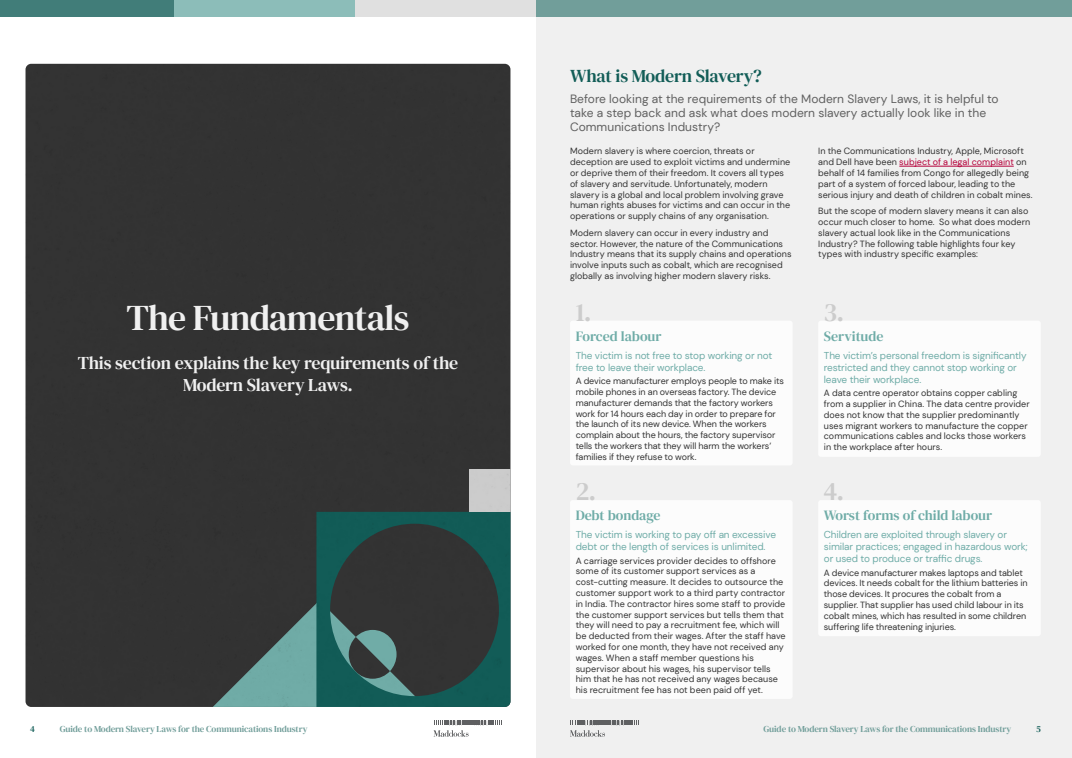
<style>
.page{position:relative;width:1072px;height:758px;background:#fff}
.page>*{position:absolute;margin:0;border:0;box-sizing:border-box;transform-origin:0 0}
.HEADING_-_CHAPTER_TE{font:36px "DM Serif Text";letter-spacing:-.02em;color:#f0f0f0}
.HEADING_-_SECTION_01{font:26px "DM Serif Text";color:#ccc}
.INTRO_-_CHAPTER_-_WH{font:18px/22px "DM Serif Text";letter-spacing:-.01em;color:#f0f0f0;text-align:center}
.INTRO_-_CHAPTER_-_GR{font:18px "DM Serif Text";letter-spacing:-.01em;color:#125d57}
.HEADING_-_02_TEAL{font:14px "DM Serif Text";color:#6faca7}
.INTRO_-_SMALL_-_DARK{font:12px/14.4px "DM Sans";color:#606060}
.HEADING_-_SECTION_02{font:10px/12px "DM Sans";letter-spacing:-.01em;color:#6faca7}
.BODY_-_CHARCOAL{font:9px/10.8px "DM Sans";color:#333}
.t1{font:9px "DM Serif Text";letter-spacing:-.01em;color:#719e9a}
.t2{font:9px "DM Serif Text";color:#125d57}
.s1{color:#b5003a}
</style>
<div class="page">
<div style="left:536px;top:17px;width:536px;height:741px;background:#f0f0f0"></div>
<div style="left:0;top:0;width:174px;height:17px;background:#417d79"></div>
<div style="left:536px;top:0;width:536px;height:17px;background:#719e9a"></div>
<div style="left:174px;top:0;width:181px;height:17px;background:#8cbdb9"></div>
<div style="left:355px;top:0;width:181px;height:17px;background:#e0e0e0"></div>
<img style="left:26px;top:64px;width:484px;height:643px">
<svg style="left:570px;top:720px;width:69px;height:16px"></svg>
<svg style="left:433px;top:720px;width:69px;height:16px"></svg>
<div style="left:570px;top:321px;width:222px;height:144px;background:#fcfcfc;border-radius:3px"></div>
<div style="left:818px;top:321px;width:222px;height:136px;background:#fcfcfc;border-radius:3px"></div>
<div style="left:818px;top:500px;width:222px;height:136px;background:#fcfcfc;border-radius:3px"></div>
<div style="left:570px;top:500px;width:222px;height:199px;background:#fcfcfc;border-radius:3px"></div>
<hr style="left:899px;top:166px;width:114px;height:1px;background:#b5003a">
<p class="INTRO_-_CHAPTER_-_GR" style="left:570px;top:66px;width:193px">What is Modern Slavery?</p>
<p class="INTRO_-_SMALL_-_DARK" style="left:570px;top:91px;width:430px">Before looking at the requirements of the Modern Slavery Laws, it is helpful to take a step back and ask what does modern slavery actually look like in the<br>Communications Industry?</p>
<p class="HEADING_-_CHAPTER_TE" style="left:126px;top:297px;width:284px">The Fundamentals</p>
<p class="INTRO_-_CHAPTER_-_WH" style="left:78px;top:352px;width:382px">This section explains the key requirements of the<br>Modern Slavery Laws.</p>
<p class="BODY_-_CHARCOAL" style="left:570px;top:146px;width:222px">Modern slavery is where coercion, threats or deception are used to exploit victims and undermine or deprive them of their freedom. It covers all types of slavery and servitude. Unfortunately, modern slavery is a global and local problem involving grave human rights abuses for victims and can occur in the operations or supply chains of any organisation.</p>
<p class="BODY_-_CHARCOAL" style="left:570px;top:227px;width:223px">Modern slavery can occur in every industry and sector. However, the nature of the Communications Industry means that its supply chains and operations involve inputs such as cobalt, which are recognised globally as involving higher modern slavery risks.</p>
<p class="BODY_-_CHARCOAL" style="left:818px;top:146px;width:216px">In the Communications Industry, Apple, Microsoft and Dell have been <span class="s1">subject of a legal complaint</span> on behalf of 14 families from Congo for allegedly being part of a system of forced labour, leading to the serious injury and death of children in cobalt mines.</p>
<p class="BODY_-_CHARCOAL" style="left:818px;top:205px;width:214px">But the scope of modern slavery means it can also occur much closer to home. So what does modern slavery actual look like in the Communications Industry? The following table highlights four key types with industry specific examples:</p>
<p class="HEADING_-_SECTION_01" style="left:575px;top:297px;width:18px">1.</p>
<p class="HEADING_-_SECTION_01" style="left:823px;top:297px;width:22px">3.</p>
<p class="HEADING_-_02_TEAL" style="left:575px;top:328px;width:87px">Forced labour</p>
<p class="HEADING_-_SECTION_02" style="left:575px;top:349px;width:198px">The victim is not free to stop working or not free to leave their workplace.</p>
<p class="BODY_-_CHARCOAL" style="left:575px;top:375px;width:210px">A device manufacturer employs people to make its mobile phones in an overseas factory. The device manufacturer demands that the factory workers work for 14 hours each day in order to prepare for the launch of its new device. When the workers complain about the hours, the factory supervisor tells the workers that they will harm the workers’ families if they refuse to work.</p>
<p class="HEADING_-_02_TEAL" style="left:823px;top:328px;width:61px">Servitude</p>
<p class="HEADING_-_SECTION_02" style="left:823px;top:349px;width:204px">The victim’s personal freedom is significantly restricted and they cannot stop working or leave their workplace.</p>
<p class="BODY_-_CHARCOAL" style="left:823px;top:387px;width:207px">A data centre operator obtains copper cabling from a supplier in China. The data centre provider does not know that the supplier predominantly uses migrant workers to manufacture the copper communications cables and locks those workers in the workplace after hours.</p>
<p class="HEADING_-_SECTION_01" style="left:575px;top:476px;width:22px">2.</p>
<p class="HEADING_-_SECTION_01" style="left:823px;top:476px;width:22px">4.</p>
<p class="HEADING_-_02_TEAL" style="left:575px;top:507px;width:86px">Debt bondage</p>
<p class="HEADING_-_SECTION_02" style="left:575px;top:528px;width:202px">The victim is working to pay off an excessive debt or the length of services is unlimited.</p>
<p class="BODY_-_CHARCOAL" style="left:575px;top:555px;width:211px">A carriage services provider decides to offshore some of its customer support services as a cost-cutting measure. It decides to outsource the customer support work to a third party contractor in India. The contractor hires some staff to provide the customer support services but tells them that they will need to pay a recruitment fee, which will be deducted from their wages. After the staff have worked for one month, they have not received any wages. When a staff member questions his supervisor about his wages, his supervisor tells him that he has not received any wages because his recruitment fee has not been paid off yet.</p>
<p class="HEADING_-_02_TEAL" style="left:823px;top:507px;width:170px">Worst forms of child labour</p>
<p class="HEADING_-_SECTION_02" style="left:823px;top:528px;width:205px">Children are exploited through slavery or similar practices; engaged in hazardous work; or used to produce or traffic drugs.</p>
<p class="BODY_-_CHARCOAL" style="left:823px;top:567px;width:205px">A device manufacturer makes laptops and tablet devices. It needs cobalt for the lithium batteries in those devices. It procures the cobalt from a supplier. That supplier has used child labour in its cobalt mines, which has resulted in some children suffering life threatening injuries.</p>
<p class="t2" style="left:30px;top:723px;width:6px">4</p>
<p class="t1" style="left:60px;top:723px;width:249px">Guide to Modern Slavery Laws for the Communications Industry</p>
<p class="t1" style="left:763px;top:723px;width:249px">Guide to Modern Slavery Laws for the Communications Industry</p>
<p class="t2" style="left:1036px;top:723px;width:6px">5</p>
</div>
